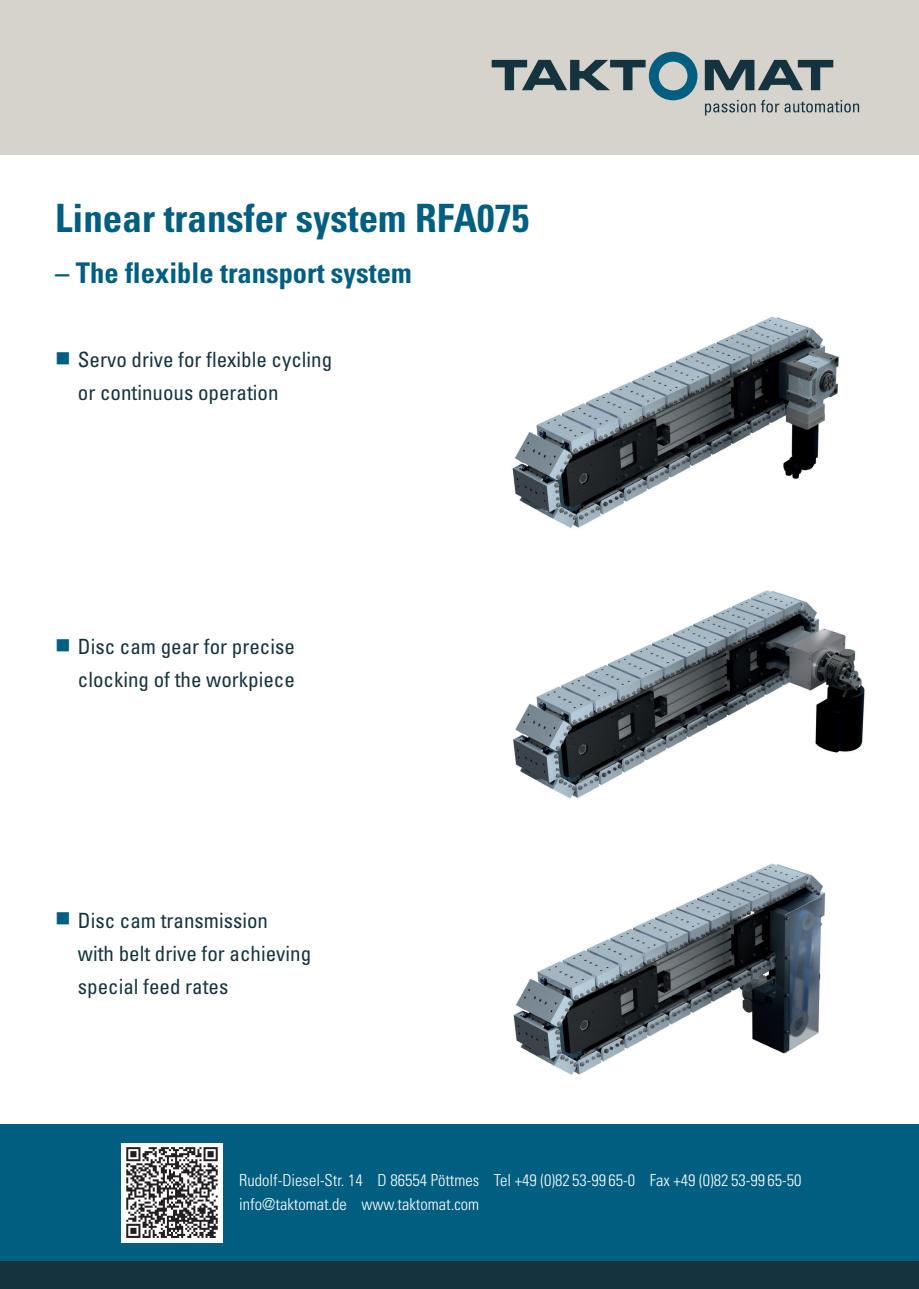
<style>
.page{position:relative;width:919px;height:1289px;background:#fff}
.page>*{position:absolute;margin:0;border:0;box-sizing:border-box;transform-origin:0 0}
.t1{font:700 condensed 39px "Univers LT Std";color:#005e80}
.t2{font:700 condensed 28.5px "Univers LT Std";color:#005e80}
.t3{font:condensed 21px/33px "Univers LT Std";color:#15333f}
.t4{font:300 condensed 16.5px/24px "Univers LT Std";color:#fff}
.s1{color:#005e80}
</style>
<div class="page">
<img style="left:512px;top:316px;width:327px;height:212px">
<div style="left:0;top:1123px;width:918px;height:152px;background:#005e80"></div>
<div style="left:1px;top:1261px;width:917px;height:27px;background:#15333f"></div>
<div style="left:0;top:0;width:918px;height:154px;background:#d5d3cc"></div>
<svg style="left:491px;top:52px;width:206px;height:48px"></svg>
<svg style="left:704px;top:60px;width:129px;height:30px"></svg>
<svg style="left:705px;top:100px;width:154px;height:16px"></svg>
<img style="left:121px;top:1143px;width:102px;height:99px">
<img style="left:513px;top:590px;width:352px;height:209px">
<img style="left:513px;top:863px;width:313px;height:212px">
<h1 class="t1" style="left:55px;top:195px;width:475px">Linear transfer system RFA075</h1>
<h2 class="t2" style="left:55px;top:256px;width:358px">– The flexible transport system</h2>
<p class="t3" style="left:78px;top:343px;width:256px;text-indent:-23px"><span class="s1">■</span> Servo drive for flexible cycling or continuous operation</p>
<p class="t3" style="left:55px;top:630px;width:241px;text-align:right"><span class="s1">■</span> Disc cam gear for precise clocking of the workpiece</p>
<p class="t3" style="left:78px;top:903px;width:235px;text-indent:-23px"><span class="s1">■</span> Disc cam transmission<br>with belt drive for achieving special feed rates</p>
<p class="t4" style="left:239px;top:1168px;width:563px">Rudolf-Diesel-Str. 14 D 86554 Pöttmes Tel +49 (0)82 53-99 65-0 Fax +49 (0)82 53-99 65-50 info@taktomat.de www.taktomat.com</p>
</div>
